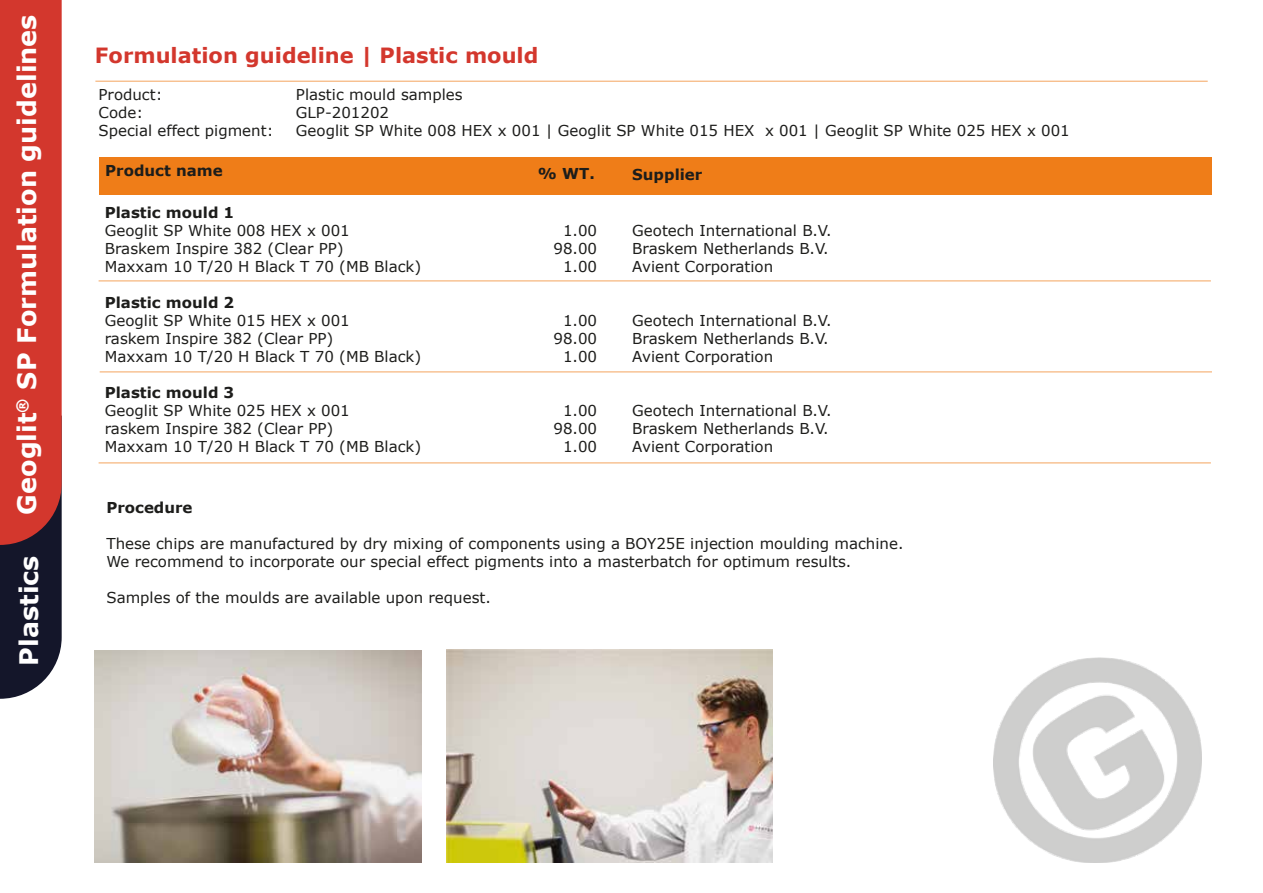
<style>
.page{position:relative;width:1263px;height:893px;background:#fff}
.page>*{position:absolute;margin:0;border:0;box-sizing:border-box;transform-origin:0 0}
.t1{font:700 25.5px "Verdana";color:#fff}
.t2{font:700 21px "Verdana";color:#d3372d}
.t3{font:15px/18px "Verdana";color:#1d1d1b}
.t4{font:700 15px "Verdana";color:#1d1d1b}
</style>
<div class="page">
<img style="left:993px;top:657px;width:208px;height:205px">
<svg style="left:0;top:0;width:62px;height:699px;background:#a93330"></svg>
<hr style="left:95px;top:81px;width:1113px;height:1px;background:#ef7d18">
<div style="left:100px;top:157px;width:1112px;height:38px;background:#ef7d18"></div>
<hr style="left:99px;top:281px;width:1112px;height:1px;background:#ef7d18">
<hr style="left:99px;top:463px;width:1112px;height:1px;background:#ef7d18">
<hr style="left:100px;top:372px;width:1112px;height:1px;background:#ef7d18">
<img style="left:95px;top:650px;width:327px;height:212px">
<img style="left:447px;top:650px;width:326px;height:212px">
<h1 class="t1" style="left:9px;top:515px;width:502px;rotate:-90deg">Geoglit<sup>®</sup> SP Formulation guidelines</h1>
<h1 class="t1" style="left:11px;top:665px;width:112px;rotate:-90deg">Plastics</h1>
<h2 class="t2" style="left:95px;top:41px;width:445px">Formulation guideline | Plastic mould</h2>
<p class="t3" style="left:99px;top:86px;width:176px">Product:<br>Code:<br>Special effect pigment:</p>
<p class="t3" style="left:296px;top:86px;width:775px">Plastic mould samples<br>GLP-201202<br>Geoglit SP White 008 HEX x 001 | Geoglit SP White 015 HEX x 001 | Geoglit SP White 025 HEX x 001</p>
<p class="t4" style="left:105px;top:160px;width:119px">Product name</p>
<p class="t4" style="left:538px;top:163px;width:58px">% WT.</p>
<p class="t4" style="left:105px;top:202px;width:131px">Plastic mould 1</p>
<p class="t3" style="left:105px;top:221px;width:318px">Geoglit SP White 008 HEX x 001<br>Braskem Inspire 382 (Clear PP)<br>Maxxam 10 T/20 H Black T 70 (MB Black)</p>
<p class="t4" style="left:105px;top:292px;width:131px">Plastic mould 2</p>
<p class="t3" style="left:105px;top:311px;width:318px">Geoglit SP White 015 HEX x 001<br>raskem Inspire 382 (Clear PP)<br>Maxxam 10 T/20 H Black T 70 (MB Black)</p>
<p class="t4" style="left:105px;top:382px;width:131px">Plastic mould 3</p>
<p class="t3" style="left:105px;top:401px;width:318px">Geoglit SP White 025 HEX x 001<br>raskem Inspire 382 (Clear PP)<br>Maxxam 10 T/20 H Black T 70 (MB Black)</p>
<p class="t3" style="left:553px;top:221px;width:45px;text-align:right">1.00<br>98.00<br>1.00</p>
<p class="t3" style="left:553px;top:311px;width:45px;text-align:right">1.00<br>98.00<br>1.00</p>
<p class="t3" style="left:553px;top:401px;width:45px;text-align:right">1.00<br>98.00<br>1.00</p>
<p class="t4" style="left:632px;top:164px;width:72px">Supplier</p>
<p class="t3" style="left:632px;top:221px;width:201px">Geotech International B.V.<br>Braskem Netherlands B.V.<br>Avient Corporation</p>
<p class="t3" style="left:632px;top:311px;width:201px">Geotech International B.V.<br>Braskem Netherlands B.V.<br>Avient Corporation</p>
<p class="t3" style="left:632px;top:401px;width:201px">Geotech International B.V.<br>Braskem Netherlands B.V.<br>Avient Corporation</p>
<p class="t4" style="left:106px;top:497px;width:88px">Procedure</p>
<p class="t3" style="left:106px;top:535px;width:798px">These chips are manufactured by dry mixing of components using a BOY25E injection moulding machine.<br>We recommend to incorporate our special effect pigments into a masterbatch for optimum results.</p>
<p class="t3" style="left:106px;top:589px;width:386px">Samples of the moulds are available upon request.</p>
</div>
